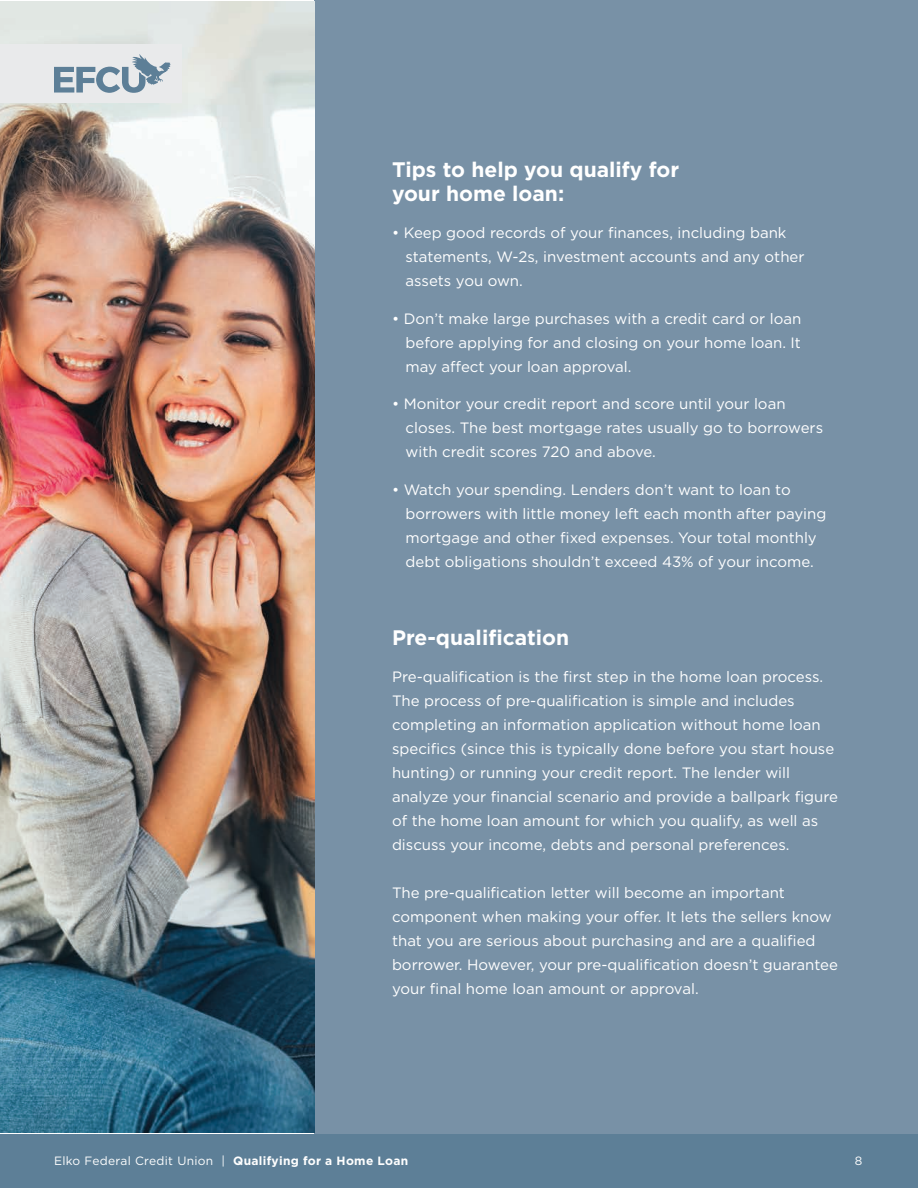
<style>
.page{position:relative;width:918px;height:1188px;background:#fff}
.page>*{position:absolute;margin:0;border:0;box-sizing:border-box;transform-origin:0 0}
.t1{font:700 21px/24px "Gotham";color:#fff}
.t2{font:15px/24px "Gotham";color:#fff}
.t3{font:12px "Gotham";letter-spacing:.025em;color:#fff}
.s1{font-weight:700}
</style>
<div class="page">
<div style="left:314px;top:0;width:604px;height:1188px;background:#7891a6"></div>
<div style="left:0;top:1134px;width:918px;height:54px;background:#5d7f97"></div>
<img style="left:0;top:1px;width:314px;height:1132px">
<div style="left:0;top:44px;width:181px;height:59px;background:#e9eaeb"></div>
<svg style="left:54px;top:54px;width:117px;height:39px"></svg>
<h1 class="t1" style="left:392px;top:157px;width:289px">Tips to help you qualify for your home loan:</h1>
<p class="t2" style="left:406px;top:220px;width:401px;text-indent:-14px">• Keep good records of your finances, including bank statements, W-2s, investment accounts and any other assets you own.</p>
<p class="t2" style="left:406px;top:306px;width:397px;text-align:justify;text-indent:-14px">• Don’t make large purchases with a credit card or loan before applying for and closing on your home loan. It may affect your loan approval.</p>
<p class="t2" style="left:406px;top:391px;width:419px;text-indent:-14px">• Monitor your credit report and score until your loan closes. The best mortgage rates usually go to borrowers with credit scores 720 and above.</p>
<p class="t2" style="left:406px;top:477px;width:422px;text-indent:-14px">• Watch your spending. Lenders don’t want to loan to borrowers with little money left each month after paying mortgage and other fixed expenses. Your total monthly debt obligations shouldn’t exceed 43% of your income.</p>
<h1 class="t1" style="left:392px;top:625px;width:179px">Pre-qualification</h1>
<p class="t2" style="left:392px;top:664px;width:448px">Pre-qualification is the first step in the home loan process.<br>The process of pre-qualification is simple and includes completing an information application without home loan specifics (since this is typically done before you start house hunting) or running your credit report. The lender will analyze your financial scenario and provide a ballpark figure of the home loan amount for which you qualify, as well as discuss your income, debts and personal preferences.</p>
<p class="t2" style="left:392px;top:880px;width:448px">The pre-qualification letter will become an important component when making your offer. It lets the sellers know that you are serious about purchasing and are a qualified borrower. However, your pre-qualification doesn’t guarantee your final home loan amount or approval.</p>
<p class="t3" style="left:54px;top:1153px;width:356px">Elko Federal Credit Union | <span class="s1">Qualifying for a Home Loan</span></p>
<p class="t3" style="left:855px;top:1153px;width:9px">8</p>
</div>
